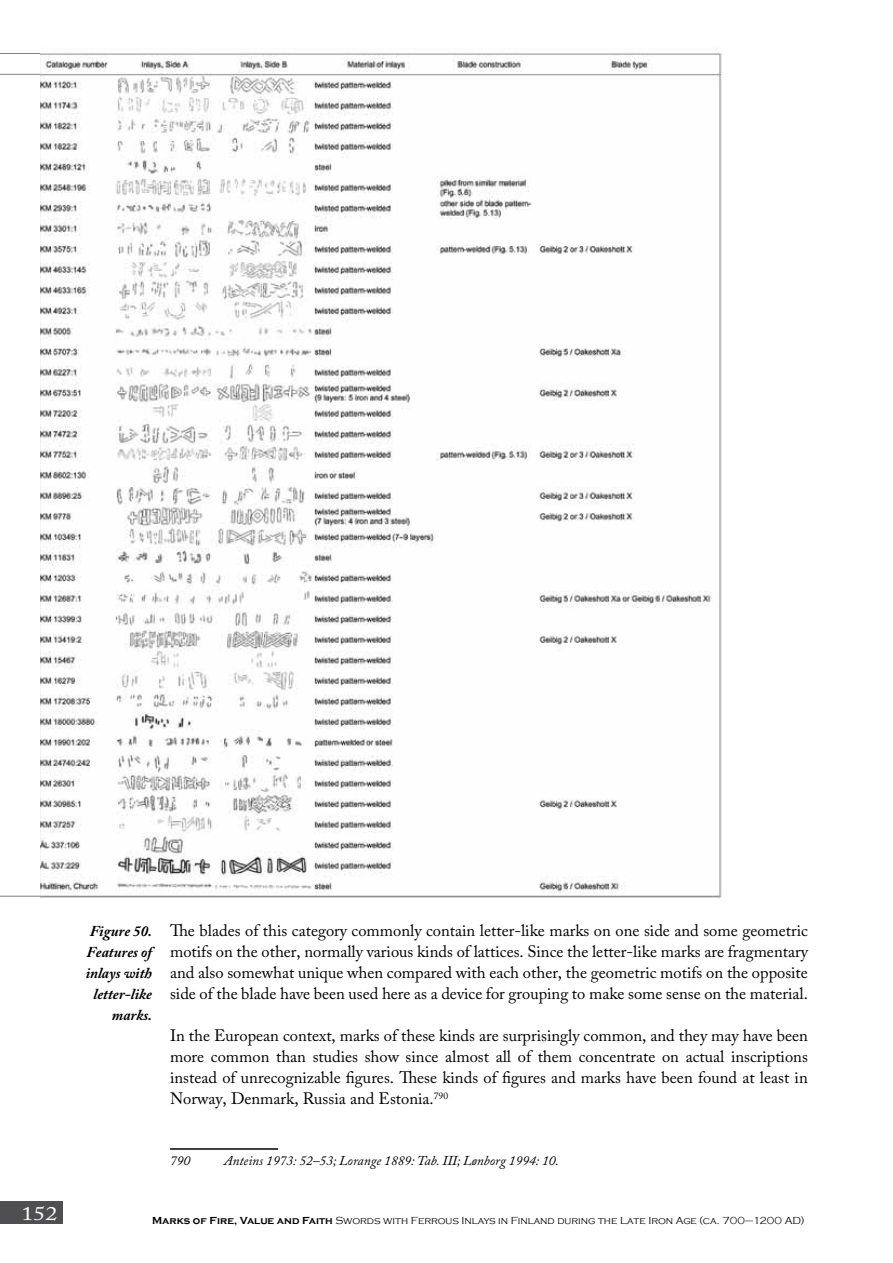
<style>
.page{position:relative;width:893px;height:1263px;background:#fff}
.page>*{position:absolute;margin:0;border:0;box-sizing:border-box;transform-origin:0 0}
.t1{font:19.2px "Adobe Caslon Pro";color:#fff;scale:1.25 1}
.t2{font:16.5px/21px "Adobe Caslon Pro";color:#000;text-align:justify}
.t3{font:italic 700 15px/21px "Adobe Caslon Pro";color:#000;text-align:right}
.t4{font:italic 13.5px "Adobe Caslon Pro";color:#000}
.t5{font:300 10.5px "Copperplate Gothic";color:#000}
.s1{font-weight:700}
</style>
<div class="page">
<div style="left:0;top:1202px;width:63px;height:22px;background:#4f4f51"></div>
<hr style="left:170px;top:1148px;width:108px;height:2px;background:#000">
<img style="left:40px;top:51px;width:682px;height:847px">
<p class="t1" style="left:22px;top:1202px;width:30px">152</p>
<p class="t3" style="left:86px;top:920px;width:68px">Figure 50.<br>Features of inlays with letter-like marks.</p>
<p class="t2" style="left:170px;top:920px;width:639px">The blades of this category commonly contain letter-like marks on one side and some geometric motifs on the other, normally various kinds of lattices. Since the letter-like marks are fragmentary and also somewhat unique when compared with each other, the geometric motifs on the opposite side of the blade have been used here as a device for grouping to make some sense on the material.</p>
<p class="t2" style="left:170px;top:1025px;width:639px">In the European context, marks of these kinds are surprisingly common, and they may have been more common than studies show since almost all of them concentrate on actual inscriptions instead of unrecognizable figures. These kinds of figures and marks have been found at least in Norway, Denmark, Russia and Estonia.<sup>790</sup></p>
<p class="t4" style="left:170px;top:1152px;width:22px">790</p>
<p class="t4" style="left:224px;top:1152px;width:336px">Anteins 1973: 52–53; Lorange 1889: Tab. III; Lønborg 1994: 10.</p>
<p class="t5" style="left:152px;top:1214px;width:654px"><span class="s1">Marks of Fire, Value and Faith</span> Swords with Ferrous Inlays in Finland during the Late Iron Age (ca. 700–1200 AD)</p>
</div>
